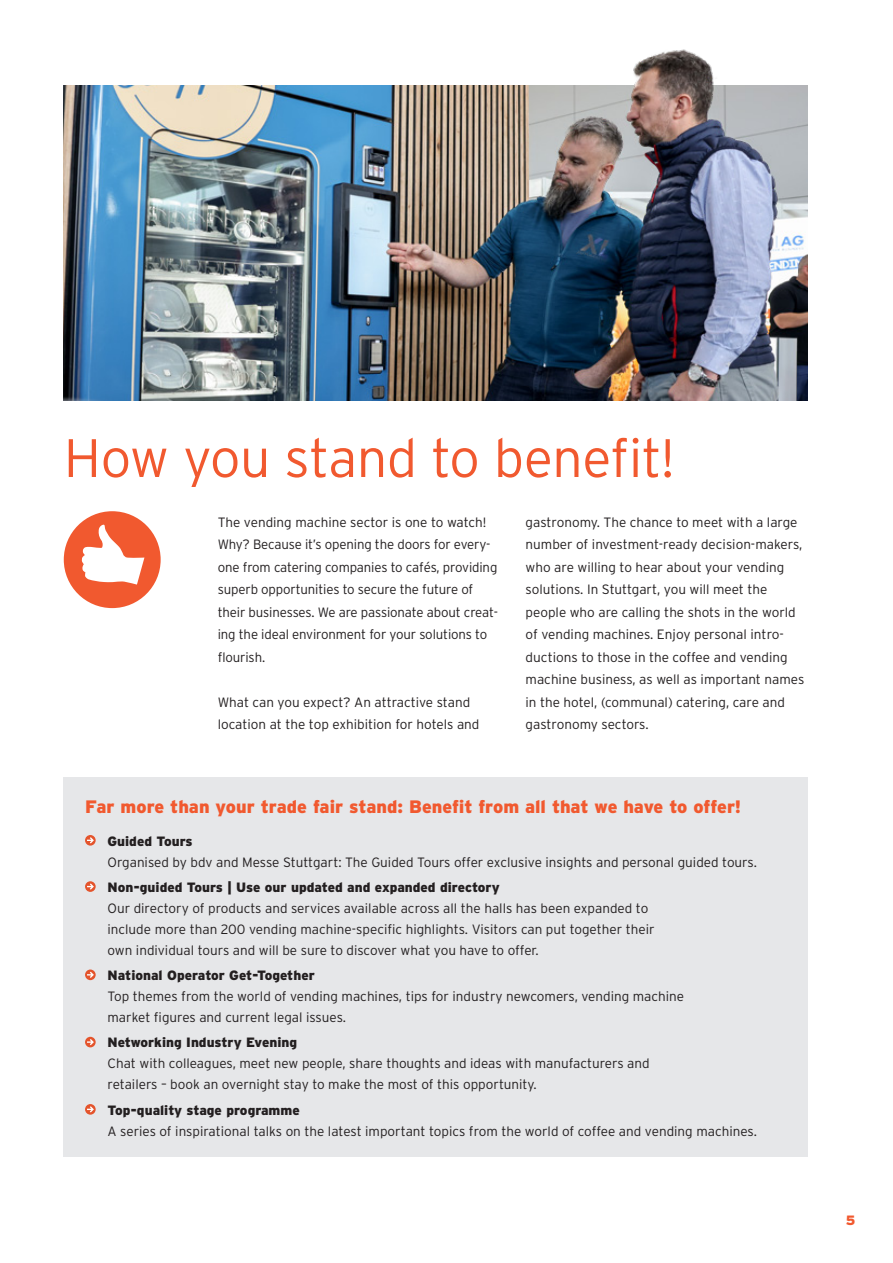
<style>
.page{position:relative;width:893px;height:1263px;background:#fff}
.page>*{position:absolute;margin:0;border:0;box-sizing:border-box;transform-origin:0 0}
.Zwischenhead{font:300 54px "Interstate";letter-spacing:-.01em;color:#f1592f}
.Overhead{font:900 18px "Interstate";color:#f1592f}
.t1{font:300 13.5px/22.5px "Interstate";color:#231f20}
.t2{font:900 13.5px "Interstate";color:#f1592f}
.s1{font-weight:900}
</style>
<div class="page">
<div style="left:64px;top:511px;width:97px;height:97px;background:#f1592f;border-radius:50%"></div>
<svg style="left:82px;top:524px;width:62px;height:61px"></svg>
<img style="left:64px;top:86px;width:744px;height:314px">
<img style="left:500px;top:49px;width:308px;height:230px">
<div style="left:64px;top:777px;width:744px;height:380px;background:#e6e7e9"></div>
<svg style="left:85px;top:835px;width:11px;height:11px"></svg>
<svg style="left:87px;top:837px;width:7px;height:6px"></svg>
<svg style="left:85px;top:881px;width:11px;height:11px"></svg>
<svg style="left:87px;top:883px;width:7px;height:7px"></svg>
<svg style="left:85px;top:969px;width:11px;height:11px"></svg>
<svg style="left:87px;top:972px;width:7px;height:6px"></svg>
<div style="left:85px;top:1037px;width:11px;height:10px;background:#e4542c;border-radius:50%"></div>
<svg style="left:87px;top:1039px;width:7px;height:6px"></svg>
<svg style="left:85px;top:1104px;width:11px;height:11px"></svg>
<svg style="left:87px;top:1106px;width:7px;height:6px"></svg>
<p class="Zwischenhead" style="left:64px;top:425px;width:612px">How you stand to benefit!</p>
<p class="t1" style="left:218px;top:510px;width:282px">The vending machine sector is one to watch!<br>Why? Because it’s opening the doors for every&shy;one from catering companies to cafés, providing superb opportunities to secure the future of their businesses. We are passionate about creat&shy;ing the ideal environment for your solutions to flourish.</p>
<p class="t1" style="left:218px;top:690px;width:263px">What can you expect? An attractive stand location at the top exhibition for hotels and</p>
<p class="t1" style="left:526px;top:510px;width:280px">gastronomy. The chance to meet with a large number of investment-ready decision-makers, who are willing to hear about your vending solutions. In Stuttgart, you will meet the people who are calling the shots in the world of vending machines. Enjoy personal intro&shy;ductions to those in the coffee and vending machine business, as well as important names in the hotel, (communal) catering, care and gastronomy sectors.</p>
<p class="Overhead" style="left:85px;top:796px;width:658px">Far more than your trade fair stand: Benefit from all that we have to offer!</p>
<p class="t1" style="left:108px;top:830px;width:651px;line-height:21px"><span class="s1">Guided Tours<br></span>Organised by bdv and Messe Stuttgart: The Guided Tours offer exclusive insights and personal guided tours.</p>
<p class="t1" style="left:108px;top:876px;width:549px;line-height:21px"><span class="s1">Non-guided Tours | Use our updated and expanded directory<br></span>Our directory of products and services available across all the halls has been expanded to include more than 200 vending machine-specific highlights. Visitors can put together their own individual tours and will be sure to discover what you have to offer.</p>
<p class="t1" style="left:108px;top:965px;width:578px;line-height:21px"><span class="s1">National Operator Get-Together<br></span>Top themes from the world of vending machines, tips for industry newcomers, vending machine market figures and current legal issues.</p>
<p class="t1" style="left:108px;top:1032px;width:544px;line-height:21px"><span class="s1">Networking Industry Evening<br></span>Chat with colleagues, meet new people, share thoughts and ideas with manufacturers and retailers – book an overnight stay to make the most of this opportunity.</p>
<p class="t1" style="left:108px;top:1099px;width:651px;line-height:21px"><span class="s1">Top-quality stage programme<br></span>A series of inspirational talks on the latest important topics from the world of coffee and vending machines.</p>
<p class="t2" style="left:846px;top:1212px;width:11px">5</p>
</div>
